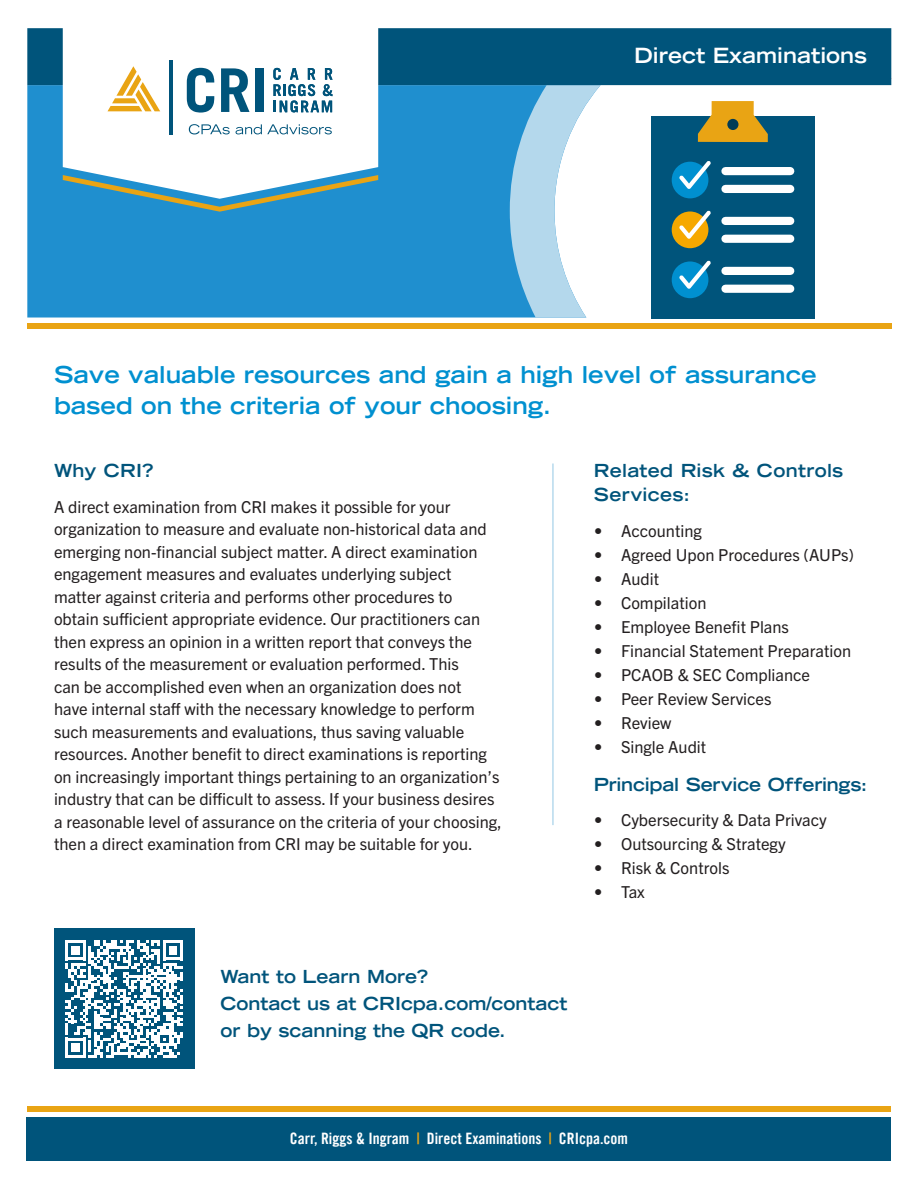
<style>
.page{position:relative;width:918px;height:1188px;background:#fff}
.page>*{position:absolute;margin:0;border:0;box-sizing:border-box;transform-origin:0 0}
.Red-_Top_Large_Subhe{font:700 expanded 23.25px/31.5px "Trade Gothic LT Std";color:#0090d0}
.Top_Header_Title-_Wh{font:700 expanded 21px "Trade Gothic LT Std";color:#fff}
.QR_Code{font:700 expanded 18px/27px "Trade Gothic LT Std";color:#00547b}
.List_TITLE_-_Related{font:700 expanded 18px/24px "Trade Gothic LT Std";letter-spacing:.005em;color:#00547b}
.Paragraph__Body_Text{font:16.5px/22.5px "Trade Gothic Next LT Pro";color:#231f20}
.t1{font:15.75px "Trade Gothic LT Std Bd Cn 20";color:#fff}
.s1{color:#e9a414}
</style>
<div class="page">
<div style="left:27px;top:85px;width:483px;height:233px;background:#1f8fcf"></div>
<div style="left:27px;top:1118px;width:864px;height:43px;background:#00547b"></div>
<div style="left:27px;top:1106px;width:864px;height:6px;background:#e9a414"></div>
<div style="left:27px;top:324px;width:864px;height:5px;background:#e9a414"></div>
<svg style="left:510px;top:85px;width:91px;height:233px"></svg>
<div style="left:27px;top:28px;width:864px;height:57px;background:#00547b"></div>
<svg style="left:63px;top:199px;width:315px;height:13px"></svg>
<svg style="left:63px;top:28px;width:315px;height:171px"></svg>
<hr style="left:169px;top:60px;width:4px;height:75px;background:#00547b">
<svg style="left:187px;top:68px;width:27px;height:45px"></svg>
<svg style="left:221px;top:68px;width:29px;height:44px"></svg>
<div style="left:255px;top:68px;width:8px;height:44px;background:#00547b"></div>
<svg style="left:189px;top:124px;width:41px;height:10px"></svg>
<svg style="left:236px;top:124px;width:96px;height:10px"></svg>
<svg style="left:273px;top:68px;width:60px;height:44px"></svg>
<svg style="left:108px;top:66px;width:52px;height:45px"></svg>
<div style="left:651px;top:116px;width:164px;height:203px;background:#00547b"></div>
<svg style="left:698px;top:101px;width:70px;height:41px"></svg>
<div style="left:727px;top:119px;width:11px;height:11px;background:#003b56;border-radius:50%"></div>
<div style="left:725px;top:185px;width:65px;height:8px;background:#fff"></div>
<div style="left:725px;top:167px;width:65px;height:8px;background:#fff"></div>
<div style="left:672px;top:162px;width:36px;height:36px;background:#0090d0;border-radius:50%"></div>
<div style="left:725px;top:235px;width:65px;height:8px;background:#fff"></div>
<div style="left:725px;top:217px;width:65px;height:8px;background:#fff"></div>
<div style="left:672px;top:212px;width:36px;height:36px;background:#f6a800;border-radius:50%"></div>
<div style="left:725px;top:285px;width:65px;height:8px;background:#fff"></div>
<div style="left:725px;top:267px;width:65px;height:8px;background:#fff"></div>
<div style="left:672px;top:261px;width:36px;height:37px;background:#0090d0;border-radius:50%"></div>
<svg style="left:679px;top:161px;width:32px;height:28px"></svg>
<svg style="left:679px;top:211px;width:32px;height:28px"></svg>
<svg style="left:679px;top:260px;width:32px;height:29px"></svg>
<hr style="left:552px;top:464px;width:2px;height:361px;background:#b7daed">
<div style="left:54px;top:929px;width:140px;height:140px;background:#00547b"></div>
<svg style="left:65px;top:940px;width:118px;height:118px"></svg>
<p class="Top_Header_Title-_Wh" style="left:634px;top:42px;width:234px">Direct Examinations</p>
<p class="Red-_Top_Large_Subhe" style="left:54px;top:358px;width:764px">Save valuable resources and gain a high level of assurance based on the criteria of your choosing.</p>
<p class="List_TITLE_-_Related" style="left:54px;top:459px;width:101px">Why CRI?</p>
<p class="Paragraph__Body_Text" style="left:54px;top:495px;width:449px">A direct examination from CRI makes it possible for your organization to measure and evaluate non-historical data and emerging non-financial subject matter. A direct examination engagement measures and evaluates underlying subject matter against criteria and performs other procedures to<br>obtain sufficient appropriate evidence. Our practitioners can then express an opinion in a written report that conveys the results of the measurement or evaluation performed. This<br>can be accomplished even when an organization does not<br>have internal staff with the necessary knowledge to perform such measurements and evaluations, thus saving valuable resources. Another benefit to direct examinations is reporting on increasingly important things pertaining to an organization’s industry that can be difficult to assess. If your business desires a reasonable level of assurance on the criteria of your choosing, then a direct examination from CRI may be suitable for you.</p>
<p class="List_TITLE_-_Related" style="left:594px;top:459px;width:251px">Related Risk &amp; Controls<br>Services:</p>
<p class="Paragraph__Body_Text" style="left:594px;top:519px;width:109px">• Accounting</p>
<p class="Paragraph__Body_Text" style="left:594px;top:543px;width:262px">• Agreed Upon Procedures (AUPs)</p>
<p class="Paragraph__Body_Text" style="left:594px;top:567px;width:67px">• Audit</p>
<p class="Paragraph__Body_Text" style="left:594px;top:591px;width:114px">• Compilation</p>
<p class="Paragraph__Body_Text" style="left:594px;top:615px;width:197px">• Employee Benefit Plans</p>
<p class="Paragraph__Body_Text" style="left:594px;top:639px;width:259px">• Financial Statement Preparation</p>
<p class="Paragraph__Body_Text" style="left:594px;top:663px;width:218px">• PCAOB &amp; SEC Compliance</p>
<p class="Paragraph__Body_Text" style="left:594px;top:687px;width:179px">• Peer Review Services</p>
<p class="Paragraph__Body_Text" style="left:594px;top:711px;width:79px">• Review</p>
<p class="Paragraph__Body_Text" style="left:594px;top:735px;width:114px">• Single Audit</p>
<p class="List_TITLE_-_Related" style="left:594px;top:772px;width:275px">Principal Service Offerings:</p>
<p class="Paragraph__Body_Text" style="left:594px;top:808px;width:234px">• Cybersecurity &amp; Data Privacy</p>
<p class="Paragraph__Body_Text" style="left:594px;top:832px;width:193px">• Outsourcing &amp; Strategy</p>
<p class="Paragraph__Body_Text" style="left:594px;top:856px;width:137px">• Risk &amp; Controls</p>
<p class="Paragraph__Body_Text" style="left:594px;top:880px;width:52px">• Tax</p>
<p class="QR_Code" style="left:221px;top:963px;width:209px">Want to Learn More?</p>
<p class="QR_Code" style="left:221px;top:990px;width:348px">Contact us at CRIcpa.com/contact or by scanning the QR code.</p>
<p class="t1" style="left:290px;top:1129px;width:340px">Carr, Riggs &amp; Ingram <span class="s1">|</span> Direct Examinations <span class="s1">|</span> CRIcpa.com</p>
</div>
